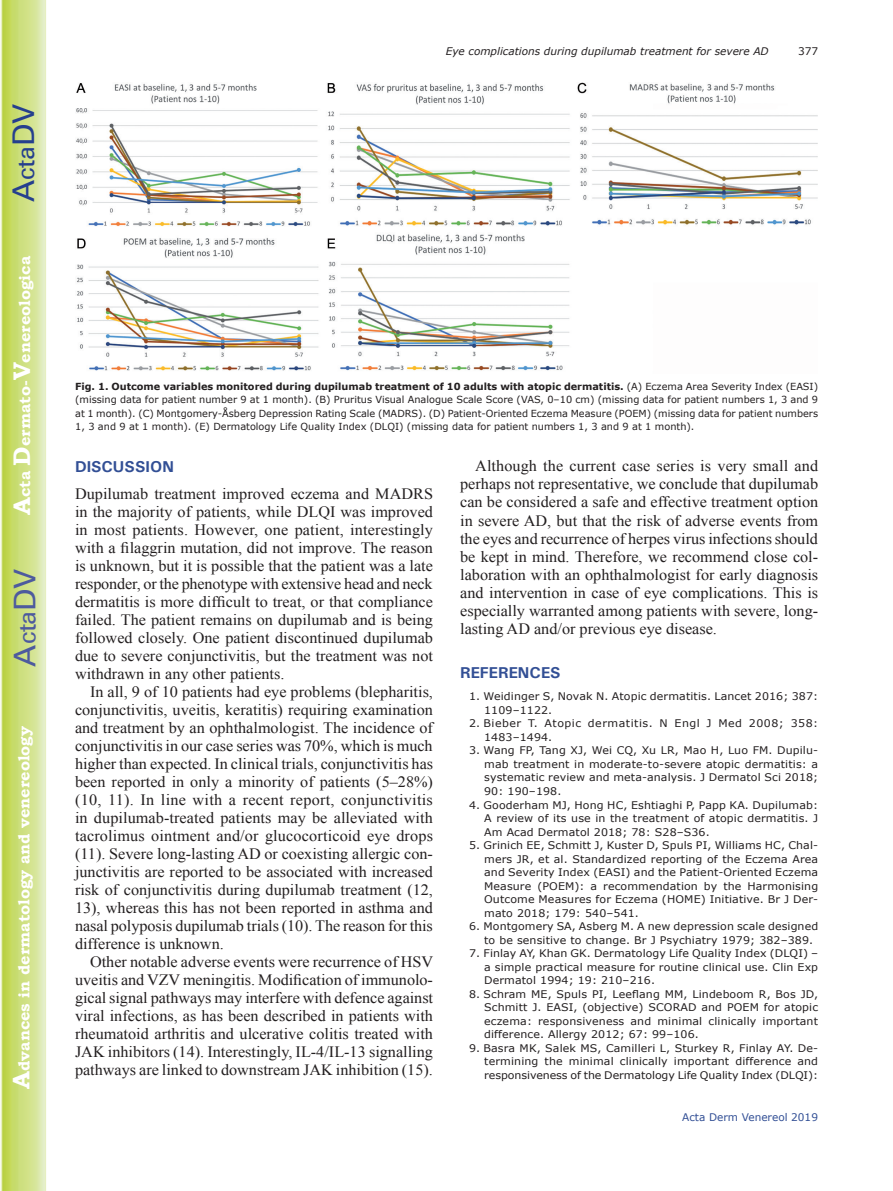
<style>
.page{position:relative;width:893px;height:1191px;background:#fff}
.page>*{position:absolute;margin:0;border:0;box-sizing:border-box;transform-origin:0 0}
.t1{font:30px "Univers";color:#4d5a9e}
.t2{font:30px "Univers";color:#253f8e}
.t3{font:15.75px/18px "Times New Roman";color:#231f20;text-align:justify}
.t4{font:700 15.75px "Bookman Old Style";color:#fff}
.t5{font:700 15.75px "Univers";color:#324f95}
.t6{font:10.5px/13.5px "Verdana";letter-spacing:.01em;color:#231f20;text-align:justify;scale:1.05 1}
.t7{font:10.5px/13.5px "Verdana";letter-spacing:.045em;color:#231f20;scale:1.05 1}
.t8{font:italic 10.5px "Verdana";color:#231f20}
.t9{font:10.5px "Verdana";color:#324f95}
.t10{font:10.5px "Verdana";letter-spacing:.01em;color:#231f20}
.t11{font:9.75px/13.5px "Verdana";color:#231f20;text-align:justify}
.s1{font-size:24px}
.s2{font-weight:700}
</style>
<div class="page">
<svg style="left:1px;top:0;width:45px;height:1191px;background:#cfe084"></svg>
<img style="left:76px;top:83px;width:741px;height:288px">
<h1 class="t2" style="left:6px;top:202px;width:100px;rotate:-90deg">A<span class="s1">cta</span>DV</h1>
<p class="t4" style="left:15px;top:515px;width:260px;rotate:-90deg"><span class="s1">A</span>cta <span class="s1">D</span>ermato-<span class="s1">V</span>enereologica</p>
<h1 class="t1" style="left:7px;top:666px;width:100px;rotate:-90deg">A<span class="s1">cta</span>DV</h1>
<p class="t4" style="left:15px;top:1088px;width:364px;rotate:-90deg"><span class="s1">A</span>dvances in dermatology and venereology</p>
<p class="t8" style="left:446px;top:44px;width:324px">Eye complications during dupilumab treatment for severe AD</p>
<p class="t10" style="left:798px;top:44px;width:22px">377</p>
<p class="t11" style="left:75px;top:379px;width:744px"><span class="s2">Fig. 1. Outcome variables monitored during dupilumab treatment of 10 adults with atopic dermatitis.</span> (A) Eczema Area Severity Index (EASI) (missing data for patient number 9 at 1 month). (B) Pruritus Visual Analogue Scale Score (VAS, 0–10 cm) (missing data for patient numbers 1, 3 and 9 at 1 month). (C) Montgomery-Åsberg Depression Rating Scale (MADRS). (D) Patient-Oriented Eczema Measure (POEM) (missing data for patient numbers 1, 3 and 9 at 1 month). (E) Dermatology Life Quality Index (DLQI) (missing data for patient numbers 1, 3 and 9 at 1 month).</p>
<p class="t5" style="left:75px;top:456px;width:100px">DISCUSSION</p>
<p class="t3" style="left:75px;top:484px;width:360px">Dupilumab treatment improved eczema and MADRS in the majority of patients, while DLQI was improved in most patients. However, one patient, interestingly with a filaggrin mutation, did not improve. The reason is unknown, but it is possible that the patient was a late responder, or the phenotype with extensive head and neck dermatitis is more difficult to treat, or that compliance failed. The patient remains on dupilumab and is being followed closely. One patient discontinued dupilumab due to severe conjunctivitis, but the treatment was not withdrawn in any other patients.</p>
<p class="t3" style="left:75px;top:682px;width:360px;text-indent:15px">In all, 9 of 10 patients had eye problems (blepharitis, conjunctivitis, uveitis, keratitis) requiring examination and treatment by an ophthalmologist. The incidence of conjunctivitis in our case series was 70%, which is much higher than expected. In clinical trials, conjunctivitis has been reported in only a minority of patients (5–28%) (10, 11). In line with a recent report, conjunctivitis in dupilumab-treated patients may be alleviated with tacrolimus ointment and/or glucocorticoid eye drops (11). Severe long-lasting AD or coexisting allergic con&shy;junctivitis are reported to be associated with increased risk of conjunctivitis during dupilumab treatment (12, 13), whereas this has not been reported in asthma and nasal polyposis dupilumab trials (10). The reason for this difference is unknown.</p>
<p class="t3" style="left:75px;top:952px;width:360px;text-indent:15px">Other notable adverse events were recurrence of HSV uveitis and VZV meningitis. Modification of immunolo&shy;gical signal pathways may interfere with defence against viral infections, as has been described in patients with rheumatoid arthritis and ulcerative colitis treated with JAK inhibitors (14). Interestingly, IL-4/IL-13 signalling pathways are linked to downstream JAK inhibition (15).</p>
<p class="t3" style="left:460px;top:457px;width:360px;text-indent:15px">Although the current case series is very small and perhaps not representative, we conclude that dupilumab can be considered a safe and effective treatment option in severe AD, but that the risk of adverse events from the eyes and recurrence of herpes virus infections should be kept in mind. Therefore, we recommend close col&shy;laboration with an ophthalmologist for early diagnosis and intervention in case of eye complications. This is especially warranted among patients with severe, long&shy;lasting AD and/or previous eye disease.</p>
<p class="t5" style="left:460px;top:662px;width:102px">REFERENCES</p>
<p class="t6" style="left:484px;top:690px;width:320px;text-indent:-15px">1. Weidinger S, Novak N. Atopic dermatitis. Lancet 2016; 387:<br>1109–1122.</p>
<p class="t7" style="left:484px;top:717px;width:320px;text-indent:-15px">2. Bieber T. Atopic dermatitis. N Engl J Med 2008; 358:<br>1483–1494.</p>
<p class="t6" style="left:484px;top:744px;width:320px;text-indent:-15px">3. Wang FP, Tang XJ, Wei CQ, Xu LR, Mao H, Luo FM. Dupilu&shy;mab treatment in moderate-to-severe atopic dermatitis: a systematic review and meta-analysis. J Dermatol Sci 2018; 90: 190–198.</p>
<p class="t6" style="left:484px;top:798px;width:320px;text-indent:-15px">4. Gooderham MJ, Hong HC, Eshtiaghi P, Papp KA. Dupilumab:<br>A review of its use in the treatment of atopic dermatitis. J Am Acad Dermatol 2018; 78: S28–S36.</p>
<p class="t6" style="left:484px;top:838px;width:320px;text-indent:-15px">5. Grinich EE, Schmitt J, Kuster D, Spuls PI, Williams HC, Chal&shy;mers JR, et al. Standardized reporting of the Eczema Area and Severity Index (EASI) and the Patient-Oriented Eczema Measure (POEM): a recommendation by the Harmonising Outcome Measures for Eczema (HOME) Initiative. Br J Der&shy;mato 2018; 179: 540–541.</p>
<p class="t6" style="left:484px;top:919px;width:320px;text-indent:-15px">6. Montgomery SA, Asberg M. A new depression scale designed to be sensitive to change. Br J Psychiatry 1979; 382–389.</p>
<p class="t6" style="left:484px;top:946px;width:320px;text-indent:-15px">7. Finlay AY, Khan GK. Dermatology Life Quality Index (DLQI) – a simple practical measure for routine clinical use. Clin Exp Dermatol 1994; 19: 210–216.</p>
<p class="t6" style="left:484px;top:987px;width:320px;text-indent:-15px">8. Schram ME, Spuls PI, Leeflang MM, Lindeboom R, Bos JD, Schmitt J. EASI, (objective) SCORAD and POEM for atopic eczema: responsiveness and minimal clinically important difference. Allergy 2012; 67: 99–106.</p>
<p class="t6" style="left:484px;top:1041px;width:320px;text-indent:-15px">9. Basra MK, Salek MS, Camilleri L, Sturkey R, Finlay AY. De&shy;termining the minimal clinically important difference and responsiveness of the Dermatology Life Quality Index (DLQI):</p>
<p class="t9" style="left:682px;top:1109px;width:137px">Acta Derm Venereol 2019</p>
</div>
